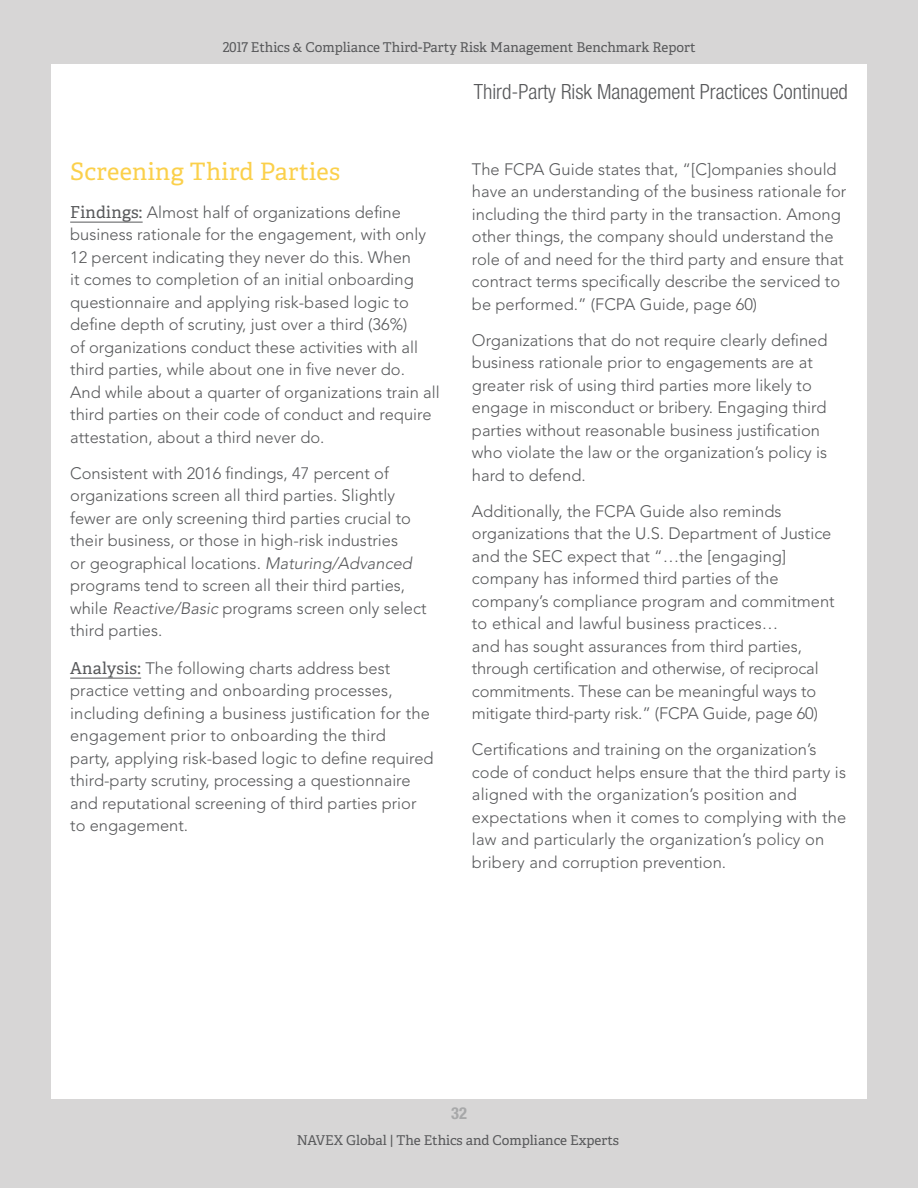
<style>
.page{position:relative;width:918px;height:1188px;background:#d7d6d6}
.page>*{position:absolute;margin:0;border:0;box-sizing:border-box;transform-origin:0 0}
.t1{font:24px "Adelle";letter-spacing:.015em;color:#fbd04b}
.t2{font:300 condensed 21px "Helvetica Neue LT Std";color:#57585a}
.t3{font:300 16.5px/22.5px "Avenir LT Std";color:#57585a}
.t4{font:700 condensed 16.5px "Helvetica Neue LT Std";color:#a7a8a9}
.t5{font:13.5px "Adelle";color:#57585a}
.s1{font-family:"Adelle";font-weight:400}
.s2{font-style:italic}
</style>
<div class="page">
<div style="left:51px;top:65px;width:816px;height:1034px;background:#fff"></div>
<hr style="left:70px;top:222px;width:73px;height:1px;background:#57585a">
<hr style="left:70px;top:678px;width:71px;height:1px;background:#57585a">
<p class="t5" style="left:223px;top:37px;width:474px">2017 Ethics &amp; Compliance Third-Party Risk Management Benchmark Report</p>
<h1 class="t1" style="left:70px;top:154px;width:271px">Screening Third Parties</h1>
<p class="t3" style="left:70px;top:201px;width:371px"><span class="s1">Findings:</span> Almost half of organizations define business rationale for the engagement, with only 12 percent indicating they never do this. When<br>it comes to completion of an initial onboarding questionnaire and applying risk-based logic to define depth of scrutiny, just over a third (36%)<br>of organizations conduct these activities with all third parties, while about one in five never do.<br>And while about a quarter of organizations train all third parties on their code of conduct and require attestation, about a third never do.</p>
<p class="t3" style="left:70px;top:462px;width:358px">Consistent with 2016 findings, 47 percent of organizations screen all third parties. Slightly fewer are only screening third parties crucial to their business, or those in high-risk industries<br>or geographical locations. <span class="s2">Maturing/Advanced </span>programs tend to screen all their third parties, while <span class="s2">Reactive/Basic</span> programs screen only select third parties.</p>
<p class="t3" style="left:70px;top:657px;width:365px"><span class="s1">Analysis:</span> The following charts address best practice vetting and onboarding processes, including defining a business justification for the engagement prior to onboarding the third<br>party, applying risk-based logic to define required third-party scrutiny, processing a questionnaire and reputational screening of third parties prior to engagement.</p>
<p class="t2" style="left:474px;top:79px;width:376px">Third-Party Risk Management Practices Continued</p>
<p class="t3" style="left:472px;top:158px;width:376px">The FCPA Guide states that, “[C]ompanies should have an understanding of the business rationale for including the third party in the transaction. Among other things, the company should understand the role of and need for the third party and ensure that contract terms specifically describe the serviced to be performed.” (FCPA Guide, page 60)</p>
<p class="t3" style="left:472px;top:329px;width:357px">Organizations that do not require clearly defined business rationale prior to engagements are at greater risk of using third parties more likely to engage in misconduct or bribery. Engaging third parties without reasonable business justification who violate the law or the organization’s policy is hard to defend.</p>
<p class="t3" style="left:472px;top:500px;width:364px">Additionally, the FCPA Guide also reminds organizations that the U.S. Department of Justice and the SEC expect that “…the [engaging] company has informed third parties of the company’s compliance program and commitment to ethical and lawful business practices…<br>and has sought assurances from third parties, through certification and otherwise, of reciprocal commitments. These can be meaningful ways to mitigate third-party risk.” (FCPA Guide, page 60)</p>
<p class="t3" style="left:472px;top:738px;width:376px">Certifications and training on the organization’s code of conduct helps ensure that the third party is aligned with the organization’s position and expectations when it comes to complying with the law and particularly the organization’s policy on bribery and corruption prevention.</p>
<p class="t4" style="left:451px;top:1103px;width:17px">32</p>
<p class="t5" style="left:297px;top:1131px;width:324px">NAVEX Global | The Ethics and Compliance Experts</p>
</div>
